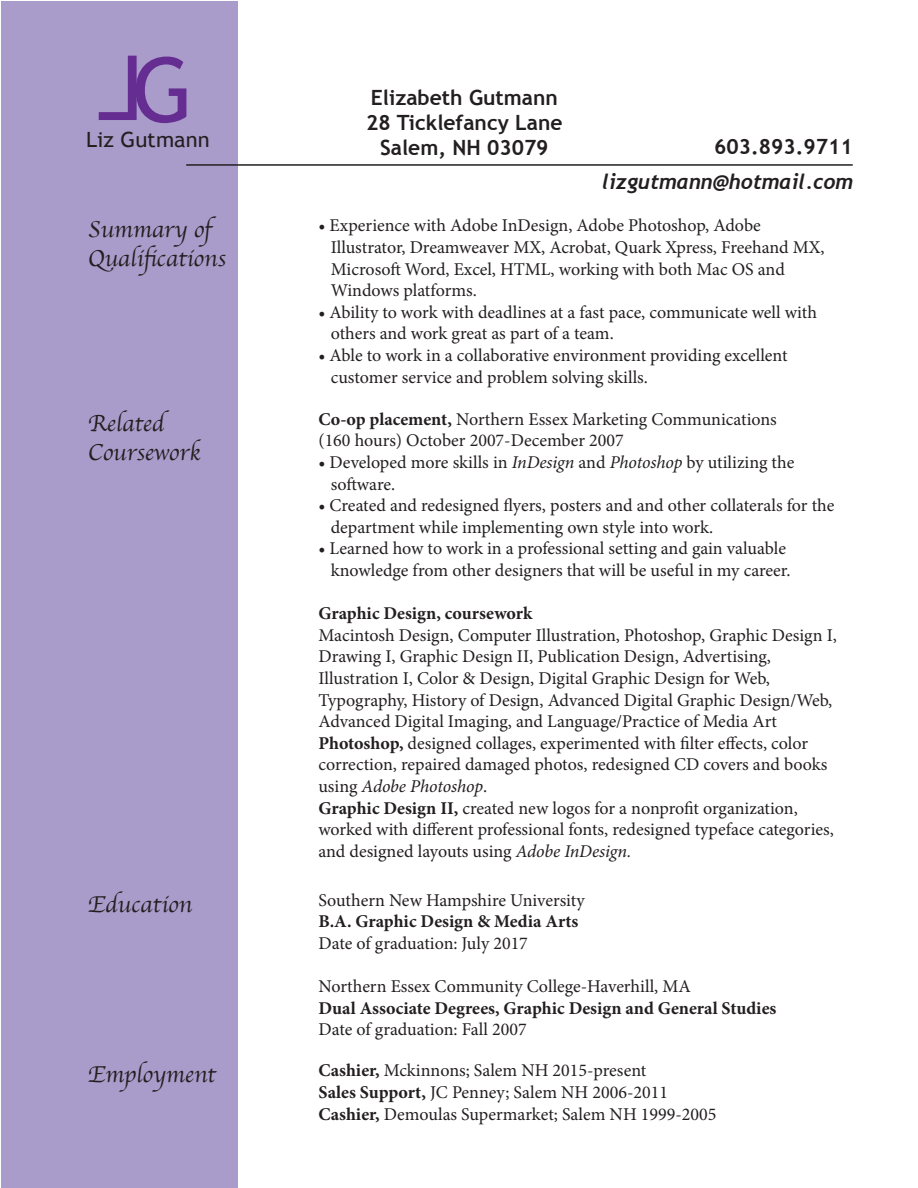
<style>
.page{position:relative;width:918px;height:1188px;background:#fff}
.page>*{position:absolute;margin:0;border:0;box-sizing:border-box;transform-origin:0 0}
.t1{font:90px "Trebuchet MS";color:#652d91}
.t2{font:24px/28.8px "Apple Chancery";color:#231f20}
.t3{font:700 21px/25.2px "Trebuchet MS";color:#231f20;text-align:center}
.t4{font:italic 700 21px "Trebuchet";color:#231f20}
.t5{font:21px "Trebuchet MS";color:#231f20;scale:1.04 1}
.t6{font:18px/21.6px "Minion Pro";color:#231f20}
.t7{font:700 18px "Minion Pro";color:#231f20}
.s1{font-weight:700}
.s2{font-style:italic}
</style>
<div class="page">
<div style="left:1px;top:1px;width:237px;height:1186px;background:#aa9cca"></div>
<hr style="left:186px;top:164px;width:667px;height:2px;background:#231f20">
<svg style="left:99px;top:56px;width:38px;height:64px"></svg>
<h1 class="t1" style="left:132px;top:38px;width:62px">G</h1>
<p class="t5" style="left:86px;top:128px;width:120px">Liz Gutmann</p>
<p class="t3" style="left:366px;top:84px;width:198px">Elizabeth Gutmann<br>28 Ticklefancy Lane<br>Salem, NH 03079</p>
<p class="t3" style="left:714px;top:134px;width:140px">603.893.9711</p>
<p class="t4" style="left:602px;top:169px;width:252px">lizgutmann@hotmail.com</p>
<h2 class="t2" style="left:88px;top:215px;width:140px">Summary of<br>Qualifications</h2>
<p class="t6" style="left:331px;top:215px;width:496px;text-indent:-12px">• Experience with Adobe InDesign, Adobe Photoshop, Adobe Illustrator, Dreamweaver MX, Acrobat, Quark Xpress, Freehand MX, Microsoft Word, Excel, HTML, working with both Mac OS and Windows platforms.</p>
<p class="t6" style="left:331px;top:301px;width:488px;text-indent:-12px">• Ability to work with deadlines at a fast pace, communicate well with others and work great as part of a team.</p>
<p class="t6" style="left:331px;top:344px;width:458px;text-indent:-12px">• Able to work in a collaborative environment providing excellent customer service and problem solving skills.</p>
<h2 class="t2" style="left:88px;top:409px;width:114px">Related<br>Coursework</h2>
<p class="t6" style="left:318px;top:408px;width:460px"><span class="s1">Co-op placement,</span> Northern Essex Marketing Communications (160 hours) October 2007-December 2007</p>
<p class="t6" style="left:331px;top:452px;width:465px;text-indent:-12px">• Developed more skills in <span class="s2">InDesign</span> and <span class="s2">Photoshop</span> by utilizing the software.</p>
<p class="t6" style="left:331px;top:495px;width:505px;text-indent:-12px">• Created and redesigned flyers, posters and and other collaterals for the department while implementing own style into work.</p>
<p class="t6" style="left:318px;top:538px;width:474px;text-align:right">• Learned how to work in a professional setting and gain valuable knowledge from other designers that will be useful in my career.</p>
<p class="t7" style="left:318px;top:601px;width:215px">Graphic Design, coursework</p>
<p class="t6" style="left:318px;top:624px;width:520px">Macintosh Design, Computer Illustration, Photoshop, Graphic Design I, Drawing I, Graphic Design II, Publication Design, Advertising, Illustration I, Color &amp; Design, Digital Graphic Design for Web, Typography, History of Design, Advanced Digital Graphic Design/Web, Advanced Digital Imaging, and Language/Practice of Media Art <span class="s1">Photoshop,</span> designed collages, experimented with filter effects, color correction, repaired damaged photos, redesigned CD covers and books using <span class="s2">Adobe Photoshop</span>.<br><span class="s1">Graphic Design II,</span> created new logos for a nonprofit organization, worked with different professional fonts, redesigned typeface categories, and designed layouts using <span class="s2">Adobe InDesign.</span></p>
<h2 class="t2" style="left:88px;top:890px;width:106px">Education</h2>
<p class="t6" style="left:318px;top:889px;width:268px">Southern New Hampshire University</p>
<p class="t7" style="left:318px;top:909px;width:262px">B.A. Graphic Design &amp; Media Arts</p>
<p class="t6" style="left:318px;top:933px;width:211px">Date of graduation: July 2017</p>
<p class="t6" style="left:318px;top:976px;width:374px">Northern Essex Community College-Haverhill, MA</p>
<p class="t7" style="left:318px;top:995px;width:460px">Dual Associate Degrees, Graphic Design and General Studies</p>
<p class="t6" style="left:318px;top:1019px;width:210px">Date of graduation: Fall 2007</p>
<h2 class="t2" style="left:88px;top:1060px;width:130px">Employment</h2>
<p class="t6" style="left:318px;top:1060px;width:399px"><span class="s1">Cashier,</span> Mckinnons; Salem NH 2015-present<br><span class="s1">Sales Support,</span> JC Penney; Salem NH 2006-2011<br><span class="s1">Cashier,</span> Demoulas Supermarket; Salem NH 1999-2005</p>
</div>
